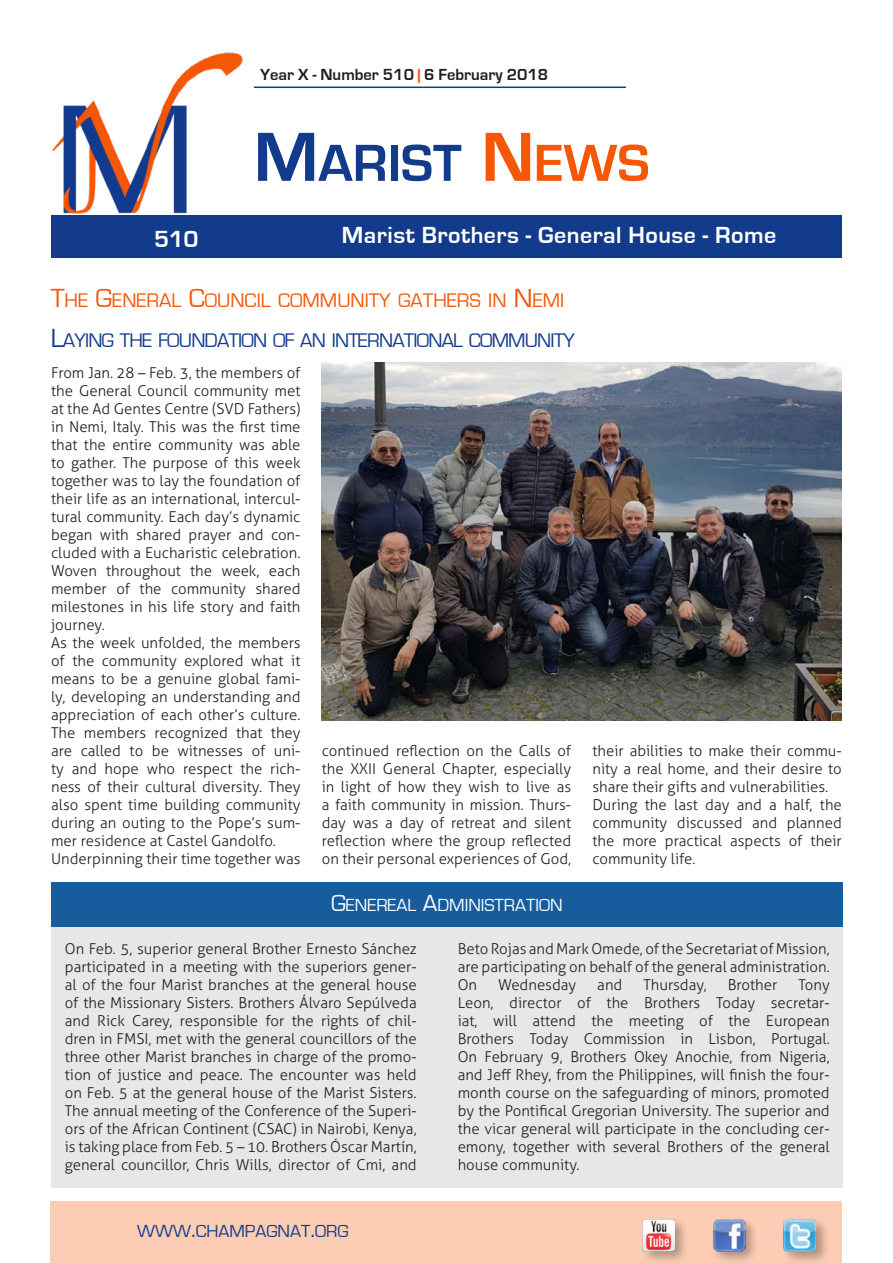
<style>
.page{position:relative;width:893px;height:1263px;background:#fff}
.page>*{position:absolute;margin:0;border:0;box-sizing:border-box;transform-origin:0 0}
.t1{font:700 54px "Eurostile";color:#123b8b}
.t2{font:700 24px "Eurostile";letter-spacing:.02em;color:#fff}
.Titolo{font:20.25px "Eurostile";letter-spacing:-.04em;color:#123b8b}
.Titolo-2{font:20.25px "Eurostile";color:#f45706}
.TitoloBox{font:18px "Eurostile";color:#fff}
.t3{font:18px "Eurostile";color:#123b8b}
.t4{font:700 16.5px "Eurostile";color:#231f20}
.Testo_sinEspacio{font:300 15px/18px "Aller";color:#231f20;text-align:justify}
.s1{color:#f45706}
.s2{font-size:72px}
.s3{font-size:72px;color:#f45706}
.s4{font-size:27px}
.s5{font-size:24px}
</style>
<div class="page">
<div style="left:51px;top:215px;width:791px;height:43px;background:#123b8b"></div>
<div style="left:50px;top:1201px;width:792px;height:62px;background:#fccdb4"></div>
<div style="left:711px;top:1217px;width:48px;height:46px;background:#231f20;opacity:.35"></div>
<img style="left:713px;top:1219px;width:32px;height:32px">
<div style="left:781px;top:1217px;width:49px;height:46px;background:#231f20;opacity:.35"></div>
<img style="left:784px;top:1219px;width:32px;height:32px">
<hr style="left:254px;top:87px;width:372px;height:1px;background:#123b8b">
<div style="left:641px;top:1217px;width:47px;height:46px;background:#231f20;opacity:.35"></div>
<img style="left:642px;top:1219px;width:33px;height:32px">
<img style="left:51px;top:52px;width:192px;height:162px">
<div style="left:51px;top:918px;width:791px;height:269px;background:#e7e7e7"></div>
<div style="left:51px;top:882px;width:791px;height:44px;background:#175d9e"></div>
<img style="left:322px;top:363px;width:520px;height:357px">
<p class="t4" style="left:260px;top:66px;width:290px">Year X - Number 510 <span class="s1">|</span> 6 February 2018</p>
<h1 class="t1" style="left:254px;top:134px;width:397px"><span class="s2">M</span>ARIST <span class="s3">N</span><span class="s1">EWS</span></h1>
<h2 class="t2" style="left:154px;top:226px;width:46px">510</h2>
<h2 class="t2" style="left:342px;top:222px;width:436px">Marist Brothers - General House - Rome</h2>
<p class="Titolo-2" style="left:51px;top:290px;width:515px"><span class="s4">T</span>HE <span class="s4">G</span>ENERAL <span class="s4">C</span>OUNCIL COMMUNITY GATHERS IN <span class="s4">N</span>EMI</p>
<p class="Titolo" style="left:51px;top:329px;width:526px"><span class="s4">L</span>AYING THE FOUNDATION OF AN INTERNATIONAL COMMUNITY</p>
<p class="Testo_sinEspacio" style="left:51px;top:364px;width:251px">From Jan. 28 – Feb. 3, the members of the General Council community met at the Ad Gentes Centre (SVD Fathers) in Nemi, Italy. This was the first time that the entire community was able to gather. The purpose of this week together was to lay the foundation of their life as an international, intercul&shy;tural community. Each day’s dynamic began with shared prayer and con&shy;cluded with a Eucharistic celebration.<br>Woven throughout the week, each member of the community shared milestones in his life story and faith journey.</p>
<p class="Testo_sinEspacio" style="left:51px;top:634px;width:251px">As the week unfolded, the members of the community explored what it means to be a genuine global fami&shy;ly, developing an understanding and appreciation of each other’s culture.<br>The members recognized that they are called to be witnesses of uni&shy;ty and hope who respect the rich&shy;ness of their cultural diversity. They also spent time building community during an outing to the Pope’s sum&shy;mer residence at Castel Gandolfo.</p>
<p class="Testo_sinEspacio" style="left:51px;top:850px;width:251px">Underpinning their time together was</p>
<p class="Testo_sinEspacio" style="left:322px;top:742px;width:251px">continued reflection on the Calls of the XXII General Chapter, especially in light of how they wish to live as a faith community in mission. Thurs&shy;day was a day of retreat and silent reflection where the group reflected on their personal experiences of God,</p>
<p class="Testo_sinEspacio" style="left:592px;top:742px;width:251px">their abilities to make their commu&shy;nity a real home, and their desire to share their gifts and vulnerabilities.</p>
<p class="Testo_sinEspacio" style="left:592px;top:796px;width:251px">During the last day and a half, the community discussed and planned the more practical aspects of their community life.</p>
<p class="TitoloBox" style="left:331px;top:895px;width:233px"><span class="s5">G</span>ENEREAL <span class="s5">A</span>DMINISTRATION</p>
<p class="Testo_sinEspacio" style="left:65px;top:940px;width:353px">On Feb. 5, superior general Brother Ernesto Sánchez participated in a meeting with the superiors gener&shy;al of the four Marist branches at the general house of the Missionary Sisters. Brothers Álvaro Sepúlveda and Rick Carey, responsible for the rights of chil&shy;dren in FMSI, met with the general councillors of the three other Marist branches in charge of the promo&shy;tion of justice and peace. The encounter was held on Feb. 5 at the general house of the Marist Sisters.<br>The annual meeting of the Conference of the Superi&shy;ors of the African Continent (CSAC) in Nairobi, Kenya, is taking place from Feb. 5 – 10. Brothers Óscar Martín, general councillor, Chris Wills, director of Cmi, and</p>
<p class="Testo_sinEspacio" style="left:458px;top:940px;width:374px">Beto Rojas and Mark Omede, of the Secretariat of Mission, are participating on behalf of the general administration.<br>On</p>
<p class="Testo_sinEspacio" style="left:498px;top:976px;width:80px">Wednesday</p>
<p class="Testo_sinEspacio" style="left:597px;top:976px;width:27px">and</p>
<p class="Testo_sinEspacio" style="left:643px;top:976px;width:65px">Thursday,</p>
<p class="Testo_sinEspacio" style="left:728px;top:976px;width:51px">Brother</p>
<p class="Testo_sinEspacio" style="left:458px;top:976px;width:374px;text-indent:341px">Tony Leon, director of the Brothers Today secretar&shy;iat, will attend the meeting of the European Brothers Today Commission in Lisbon, Portugal.<br>On February 9, Brothers Okey Anochie, from Nigeria, and Jeff Rhey, from the Philippines, will finish the four&shy;month course on the safeguarding of minors, promoted by the Pontifical Gregorian University. The superior and the vicar general will participate in the concluding cer&shy;emony, together with several Brothers of the general house community.</p>
<p class="t3" style="left:137px;top:1221px;width:213px">WWW<span class="s5">.</span>CHAMPAGNAT<span class="s5">.</span>ORG</p>
</div>
